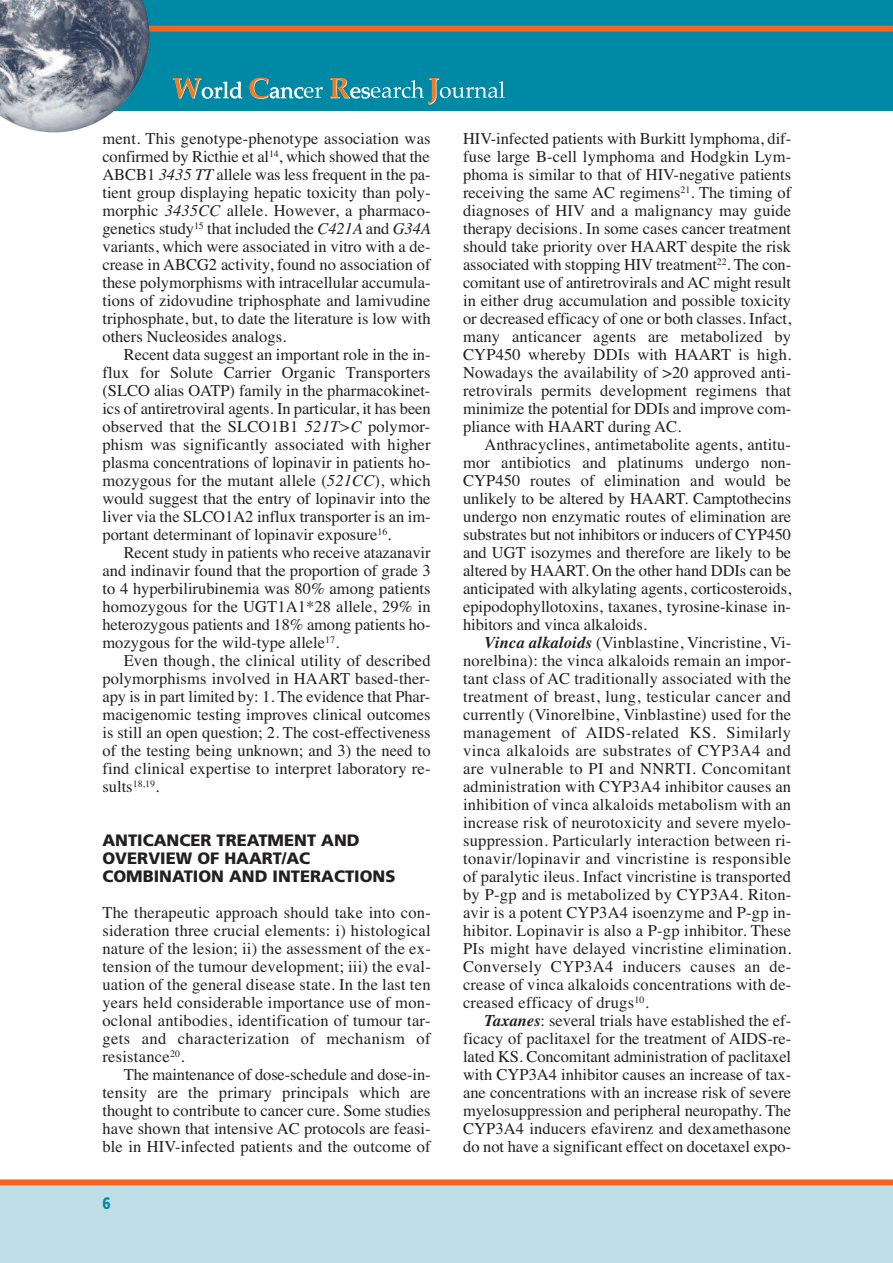
<style>
.page{position:relative;width:893px;height:1263px;background:#fff}
.page>*{position:absolute;margin:0;border:0;box-sizing:border-box;transform-origin:0 0}
.t1{font:16.5px/18px "Times";color:#231f20;text-align:justify}
.t2{font:900 16.5px/18px "Frutiger";color:#231f20}
.t3{font:900 16.5px "Frutiger";color:#0089a5;scale:.82 1}
.s1{font-style:italic}
.s2{font-weight:700;font-style:italic}
</style>
<div class="page">
<div style="left:0;top:1180px;width:893px;height:83px;background:#c0dee8"></div>
<div style="left:0;top:0;width:893px;height:111px;background:#0089a5"></div>
<svg style="left:173px;top:78px;width:70px;height:21px"></svg>
<svg style="left:249px;top:78px;width:74px;height:21px"></svg>
<svg style="left:330px;top:78px;width:175px;height:27px"></svg>
<div style="left:0;top:26px;width:893px;height:6px;background:#f36621"></div>
<div style="left:0;top:1179px;width:893px;height:6px;background:#f36621"></div>
<img style="left:0;top:0;width:150px;height:132px">
<p class="t1" style="left:102px;top:129px;width:330px">ment. This genotype-phenotype association was confirmed by Ricthie et al<sup>14</sup>, which showed that the ABCB1 <span class="s1">3435 TT</span> allele was less frequent in the pa&shy;tient group displaying hepatic toxicity than poly&shy;morphic <span class="s1">3435CC</span> allele<span class="s1">.</span> However, a pharmaco&shy;genetics study<sup>15</sup> that included the <span class="s1">C421A</span> and <span class="s1">G34A </span>variants, which were associated in vitro with a de&shy;crease in ABCG2 activity, found no association of these polymorphisms with intracellular accumula&shy;tions of zidovudine triphosphate and lamivudine triphosphate, but, to date the literature is low with others Nucleosides analogs.</p>
<p class="t1" style="left:102px;top:345px;width:330px;text-indent:21px">Recent data suggest an important role in the in&shy;flux for Solute Carrier Organic Transporters (SLCO alias OATP) family in the pharmacokinet&shy;ics of antiretroviral agents. In particular, it has been observed that the SLCO1B1 <span class="s1">521T&gt;C</span> polymor&shy;phism was significantly associated with higher plasma concentrations of lopinavir in patients ho&shy;mozygous for the mutant allele (<span class="s1">521CC</span>), which would suggest that the entry of lopinavir into the liver via the SLCO1A2 influx transporter is an im&shy;portant determinant of lopinavir exposure<sup>16</sup>.</p>
<p class="t1" style="left:102px;top:543px;width:330px;text-indent:21px">Recent study in patients who receive atazanavir and indinavir found that the proportion of grade 3 to 4 hyperbilirubinemia was 80% among patients homozygous for the UGT1A1*28 allele, 29% in heterozygous patients and 18% among patients ho&shy;mozygous for the wild-type allele<sup>17</sup>.</p>
<p class="t1" style="left:102px;top:651px;width:330px;text-indent:21px">Even though, the clinical utility of described polymorphisms involved in HAART based-ther&shy;apy is in part limited by: 1. The evidence that Phar&shy;macigenomic testing improves clinical outcomes is still an open question; 2. The cost-effectiveness of the testing being unknown; and 3) the need to find clinical expertise to interpret laboratory re&shy;sults<sup>18,19</sup>.</p>
<p class="t2" style="left:102px;top:833px;width:294px">ANTICANCER TREATMENT AND<br>OVERVIEW OF HAART/AC<br>COMBINATION AND INTERACTIONS</p>
<p class="t1" style="left:102px;top:903px;width:330px">The therapeutic approach should take into con&shy;sideration three crucial elements: i) histological nature of the lesion; ii) the assessment of the ex&shy;tension of the tumour development; iii) the eval&shy;uation of the general disease state. In the last ten years held considerable importance use of mon&shy;oclonal antibodies, identification of tumour tar&shy;gets and characterization of mechanism of resistance<sup>20</sup>.</p>
<p class="t1" style="left:102px;top:1065px;width:330px;text-indent:21px">The maintenance of dose-schedule and dose-in&shy;tensity are the primary principals which are thought to contribute to cancer cure. Some studies have shown that intensive AC protocols are feasi&shy;ble in HIV-infected patients and the outcome of</p>
<p class="t3" style="left:102px;top:1197px;width:12px">6</p>
<p class="t1" style="left:463px;top:129px;width:330px">HIV-infected patients with Burkitt lymphoma, dif&shy;fuse large B-cell lymphoma and Hodgkin Lym&shy;phoma is similar to that of HIV-negative patients receiving the same AC regimens<sup>21</sup>. The timing of diagnoses of HIV and a malignancy may guide therapy decisions. In some cases cancer treatment should take priority over HAART despite the risk associated with stopping HIV treatment<sup>22</sup>. The con&shy;comitant use of antiretrovirals and AC might result in either drug accumulation and possible toxicity or decreased efficacy of one or both classes. Infact, many anticancer agents are metabolized by CYP450 whereby DDIs with HAART is high.<br>Nowadays the availability of &gt;20 approved anti&shy;retrovirals permits development regimens that minimize the potential for DDIs and improve com&shy;pliance with HAART during AC.</p>
<p class="t1" style="left:463px;top:435px;width:330px;text-indent:21px">Anthracyclines, antimetabolite agents, antitu&shy;mor antibiotics and platinums undergo non-CYP450 routes of elimination and would be unlikely to be altered by HAART. Camptothecins undergo non enzymatic routes of elimination are substrates but not inhibitors or inducers of CYP450 and UGT isozymes and therefore are likely to be altered by HAART. On the other hand DDIs can be anticipated with alkylating agents, corticosteroids, epipodophyllotoxins, taxanes, tyrosine-kinase in&shy;hibitors and vinca alkaloids.</p>
<p class="t1" style="left:463px;top:633px;width:330px;text-indent:21px"><span class="s2">Vinca alkaloids</span> (Vinblastine, Vincristine, Vi&shy;norelbina): the vinca alkaloids remain an impor&shy;tant class of AC traditionally associated with the treatment of breast, lung, testicular cancer and currently (Vinorelbine, Vinblastine) used for the management of AIDS-related KS. Similarly vinca alkaloids are substrates of CYP3A4 and are vulnerable to PI and NNRTI. Concomitant administration with CYP3A4 inhibitor causes an inhibition of vinca alkaloids metabolism with an increase risk of neurotoxicity and severe myelo&shy;suppression. Particularly interaction between ri&shy;tonavir/lopinavir and vincristine is responsible of paralytic ileus. Infact vincristine is transported by P-gp and is metabolized by CYP3A4. Riton&shy;avir is a potent CYP3A4 isoenzyme and P-gp in&shy;hibitor. Lopinavir is also a P-gp inhibitor. These PIs might have delayed vincristine elimination.<br>Conversely CYP3A4 inducers causes an de&shy;crease of vinca alkaloids concentrations with de&shy;creased efficacy of drugs<sup>10</sup>.</p>
<p class="t1" style="left:463px;top:1011px;width:330px;text-indent:21px"><span class="s2">Taxanes</span>: several trials have established the ef&shy;ficacy of paclitaxel for the treatment of AIDS-re&shy;lated KS. Concomitant administration of paclitaxel with CYP3A4 inhibitor causes an increase of tax&shy;ane concentrations with an increase risk of severe myelosuppression and peripheral neuropathy. The CYP3A4 inducers efavirenz and dexamethasone do not have a significant effect on docetaxel expo-</p>
</div>
